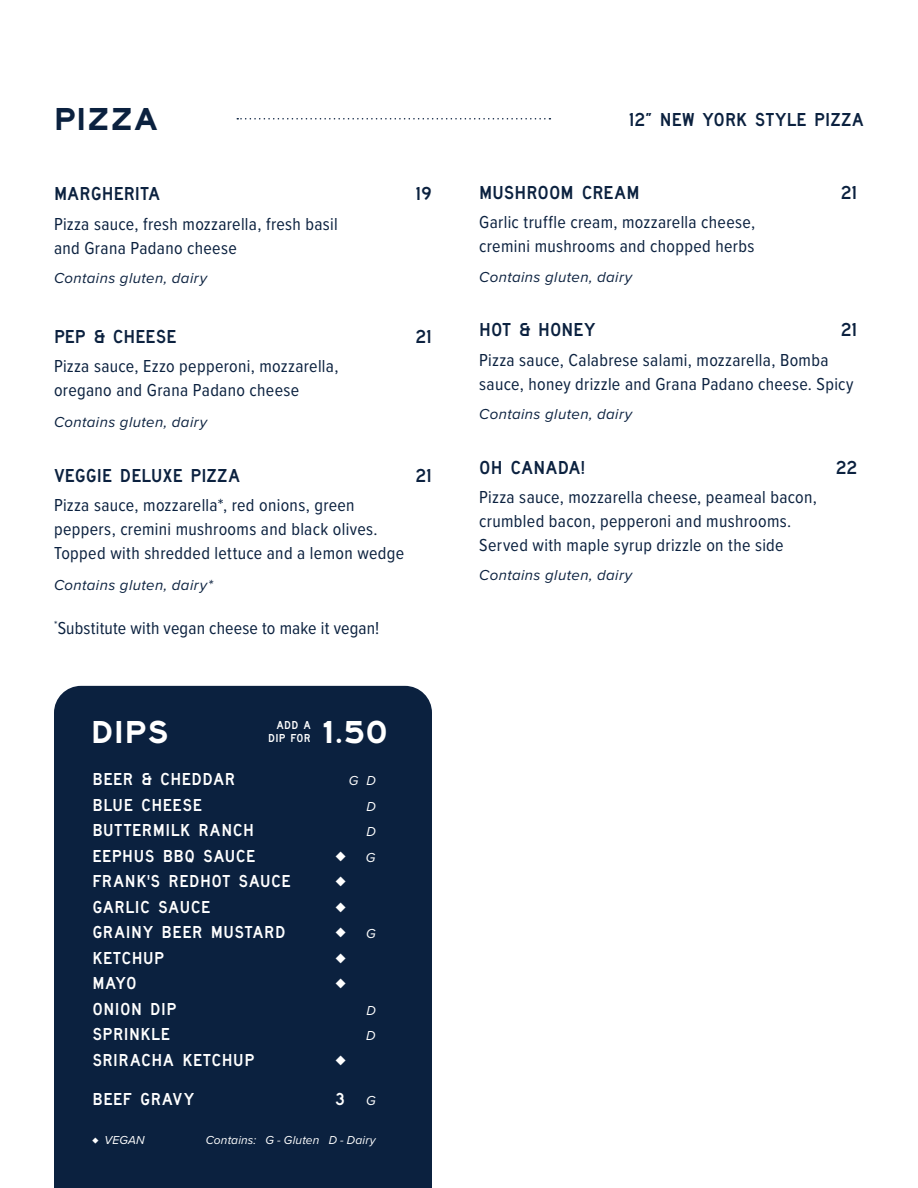
<style>
.page{position:relative;width:918px;height:1188px;background:#fff}
.page>*{position:absolute;margin:0;border:0;box-sizing:border-box;transform-origin:0 0}
.t1{font:33px "Saa Series EMDOT";letter-spacing:.03em;color:#fff}
.t2{font:33px "Saa Series EMDOT";letter-spacing:.03em;color:#0b213f}
.t3{font:19.5px "Saa Series DD";letter-spacing:.005em;color:#0b213f}
.t4{font:italic 19.5px "Proxima Nova";color:#fff}
.t5{font:18px/24px "Proxima Nova Cond";letter-spacing:.02em;color:#0b213f}
.t6{font:18px "Saa Series DD";letter-spacing:.03em;color:#fff}
.t7{font:italic 15px "Proxima Nova";letter-spacing:.03em;color:#0b213f}
.t8{font:italic 13.5px "Proxima Nova";color:#fff}
.t9{font:italic 12px "Proxima Nova";letter-spacing:.015em;color:#fff}
.t10{font:12px/13.5px "Saa Series DD";letter-spacing:.02em;color:#fff;text-align:right}
.s1{font-size:13.5px}
.s2{font-family:"Proxima Nova";font-style:italic;font-size:13.5px}
.s3{font-weight:600;font-style:normal}
</style>
<div class="page">
<svg style="left:237px;top:118px;width:313px;height:2px"></svg>
<div style="left:54px;top:686px;width:378px;height:502px;background:#0b213f"></div>
<h1 class="t2" style="left:54px;top:100px;width:105px">PIZZA</h1>
<p class="t3" style="left:629px;top:109px;width:237px">12” NEW YORK STYLE PIZZA</p>
<p class="t3" style="left:54px;top:183px;width:108px">MARGHERITA</p>
<p class="t3" style="left:416px;top:183px;width:18px">19</p>
<p class="t5" style="left:54px;top:211px;width:285px">Pizza sauce, fresh mozzarella, fresh basil and Grana Padano cheese</p>
<p class="t7" style="left:54px;top:267px;width:155px">Contains gluten, dairy</p>
<p class="t3" style="left:54px;top:326px;width:124px">PEP &amp; CHEESE</p>
<p class="t3" style="left:415px;top:326px;width:18px">21</p>
<p class="t5" style="left:54px;top:354px;width:286px">Pizza sauce, Ezzo pepperoni, mozzarella, oregano and Grana Padano cheese</p>
<p class="t7" style="left:54px;top:411px;width:155px">Contains gluten, dairy</p>
<p class="t3" style="left:54px;top:465px;width:188px">VEGGIE DELUXE PIZZA</p>
<p class="t3" style="left:415px;top:465px;width:18px">21</p>
<p class="t5" style="left:54px;top:493px;width:352px">Pizza sauce, mozzarella*, red onions, green peppers, cremini mushrooms and black olives.<br>Topped with shredded lettuce and a lemon wedge</p>
<p class="t7" style="left:54px;top:574px;width:160px">Contains gluten, dairy*</p>
<p class="t5" style="left:54px;top:616px;width:327px"><sup>*</sup>Substitute with vegan cheese to make it vegan!</p>
<h1 class="t1" style="left:91px;top:713px;width:79px">DIPS</h1>
<h1 class="t1" style="left:322px;top:713px;width:68px">1.50</h1>
<p class="t10" style="left:268px;top:718px;width:44px">ADD A<br>DIP FOR</p>
<p class="t6" style="left:92px;top:770px;width:145px">BEER &amp; CHEDDAR</p>
<p class="t8" style="left:349px;top:771px;width:29px">G D</p>
<p class="t6" style="left:92px;top:795px;width:111px">BLUE CHEESE</p>
<p class="t8" style="left:366px;top:796px;width:11px">D</p>
<p class="t6" style="left:92px;top:821px;width:163px">BUTTERMILK RANCH</p>
<p class="t8" style="left:366px;top:822px;width:11px">D</p>
<p class="t6" style="left:92px;top:846px;width:164px">EEPHUS BBQ SAUCE</p>
<p class="t4" style="left:335px;top:841px;width:42px">♦ <span class="s1">G</span></p>
<p class="t6" style="left:92px;top:872px;width:200px">FRANK'S REDHOT SAUCE</p>
<p class="t4" style="left:335px;top:866px;width:11px">♦</p>
<p class="t6" style="left:92px;top:897px;width:119px">GARLIC SAUCE</p>
<p class="t4" style="left:335px;top:892px;width:11px">♦</p>
<p class="t6" style="left:92px;top:923px;width:195px">GRAINY BEER MUSTARD</p>
<p class="t4" style="left:335px;top:917px;width:42px">♦ <span class="s1">G</span></p>
<p class="t6" style="left:92px;top:948px;width:73px">KETCHUP</p>
<p class="t4" style="left:335px;top:943px;width:11px">♦</p>
<p class="t6" style="left:92px;top:974px;width:46px">MAYO</p>
<p class="t4" style="left:335px;top:968px;width:11px">♦</p>
<p class="t6" style="left:92px;top:999px;width:86px">ONION DIP</p>
<p class="t8" style="left:366px;top:1000px;width:11px">D</p>
<p class="t6" style="left:92px;top:1025px;width:79px">SPRINKLE</p>
<p class="t8" style="left:366px;top:1026px;width:11px">D</p>
<p class="t6" style="left:92px;top:1050px;width:163px">SRIRACHA KETCHUP</p>
<p class="t4" style="left:335px;top:1045px;width:11px">♦</p>
<p class="t6" style="left:92px;top:1089px;width:104px">BEEF GRAVY</p>
<p class="t6" style="left:335px;top:1089px;width:42px">3 <span class="s2">G</span></p>
<p class="t9" style="left:92px;top:1131px;width:54px"><span class="s3">♦</span> VEGAN</p>
<p class="t9" style="left:206px;top:1131px;width:172px">Contains: G - Gluten D - Dairy</p>
<p class="t3" style="left:479px;top:182px;width:162px">MUSHROOM CREAM</p>
<p class="t3" style="left:841px;top:182px;width:18px">21</p>
<p class="t5" style="left:479px;top:210px;width:277px">Garlic truffle cream, mozzarella cheese, cremini mushrooms and chopped herbs</p>
<p class="t7" style="left:479px;top:265px;width:155px">Contains gluten, dairy</p>
<p class="t3" style="left:479px;top:319px;width:118px">HOT &amp; HONEY</p>
<p class="t3" style="left:841px;top:319px;width:18px">21</p>
<p class="t5" style="left:479px;top:347px;width:376px">Pizza sauce, Calabrese salami, mozzarella, Bomba sauce, honey drizzle and Grana Padano cheese. Spicy</p>
<p class="t7" style="left:479px;top:403px;width:155px">Contains gluten, dairy</p>
<p class="t3" style="left:479px;top:457px;width:107px">OH CANADA!</p>
<p class="t3" style="left:836px;top:457px;width:23px">22</p>
<p class="t5" style="left:479px;top:484px;width:339px">Pizza sauce, mozzarella cheese, peameal bacon, crumbled bacon, pepperoni and mushrooms.<br>Served with maple syrup drizzle on the side</p>
<p class="t7" style="left:479px;top:564px;width:155px">Contains gluten, dairy</p>
</div>
